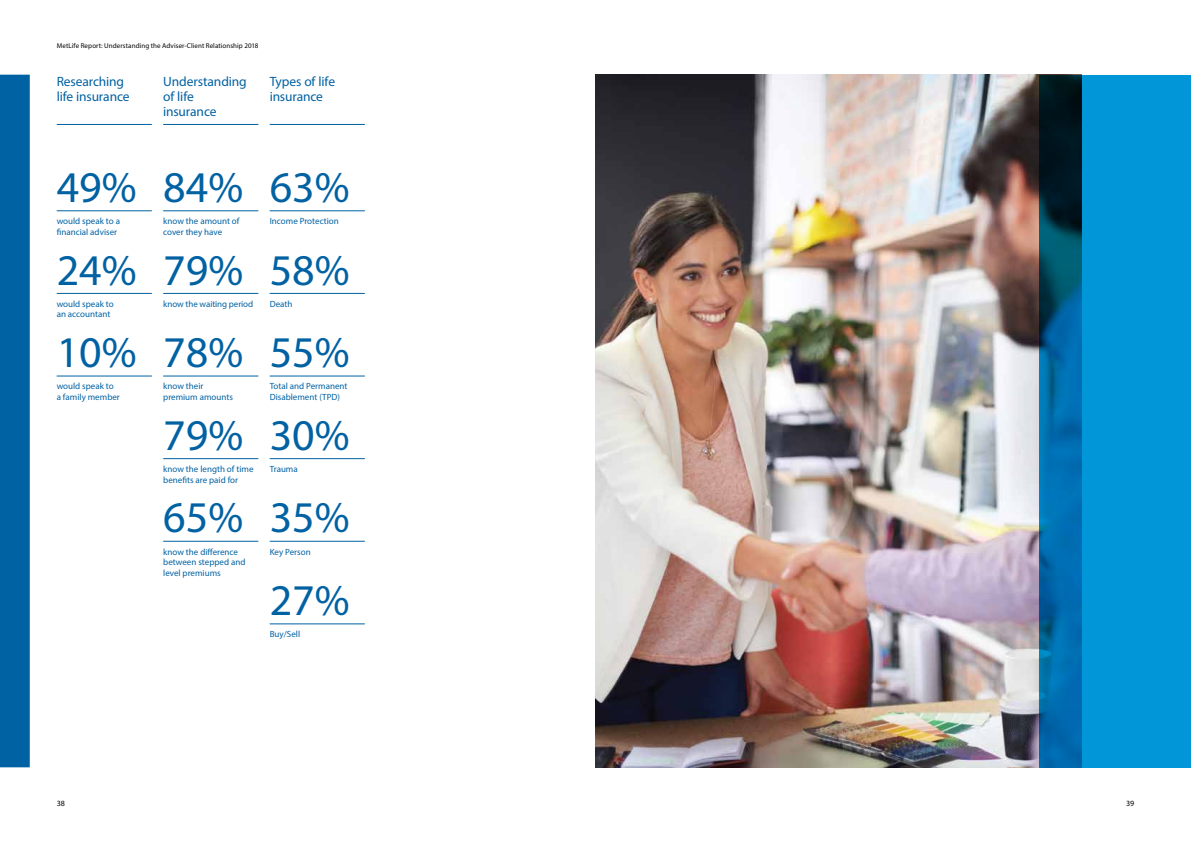
<style>
.page{position:relative;width:1191px;height:842px;background:#fff}
.page>*{position:absolute;margin:0;border:0;box-sizing:border-box;transform-origin:0 0}
.t1{font:44px "Myriad Pro";color:#0061a3}
.t2{font:13.5px/15px "Myriad Pro";letter-spacing:-.01em;color:#0061a3}
.t3{font:9px/10.8px "Myriad Pro";color:#0061a3}
.t4{font:8px "Myriad Pro";color:#000}
.t5{font:7px "Myriad Pro";letter-spacing:.015em;color:#000}
</style>
<div class="page">
<div style="left:0;top:75px;width:30px;height:692px;background:#0061a3"></div>
<img style="left:595px;top:75px;width:444px;height:692px">
<svg style="left:1039px;top:75px;width:152px;height:692px;background:#0083c0"></svg>
<hr style="left:57px;top:210px;width:95px;height:1px;background:#0061a3">
<hr style="left:57px;top:293px;width:95px;height:1px;background:#0061a3">
<hr style="left:57px;top:376px;width:95px;height:1px;background:#0061a3">
<hr style="left:270px;top:210px;width:95px;height:1px;background:#0061a3">
<hr style="left:270px;top:293px;width:95px;height:1px;background:#0061a3">
<hr style="left:270px;top:376px;width:95px;height:1px;background:#0061a3">
<hr style="left:270px;top:458px;width:95px;height:1px;background:#0061a3">
<hr style="left:270px;top:541px;width:95px;height:1px;background:#0061a3">
<hr style="left:270px;top:623px;width:95px;height:1px;background:#0061a3">
<hr style="left:163px;top:210px;width:95px;height:1px;background:#0061a3">
<hr style="left:163px;top:293px;width:95px;height:1px;background:#0061a3">
<hr style="left:163px;top:376px;width:95px;height:1px;background:#0061a3">
<hr style="left:163px;top:458px;width:95px;height:1px;background:#0061a3">
<hr style="left:163px;top:541px;width:95px;height:1px;background:#0061a3">
<hr style="left:57px;top:124px;width:95px;height:1px;background:#0061a3">
<hr style="left:163px;top:124px;width:95px;height:1px;background:#0061a3">
<hr style="left:270px;top:124px;width:95px;height:1px;background:#0061a3">
<p class="t5" style="left:57px;top:42px;width:203px">MetLife Report: Understanding the Adviser-Client Relationship 2018</p>
<h2 class="t2" style="left:57px;top:73px;width:74px">Researching life insurance</h2>
<h2 class="t2" style="left:163px;top:73px;width:85px">Understanding of life insurance</h2>
<h2 class="t2" style="left:270px;top:73px;width:67px">Types of life insurance</h2>
<h1 class="t1" style="left:57px;top:160px;width:81px">49%</h1>
<p class="t3" style="left:57px;top:215px;width:65px">would speak to a financial adviser</p>
<h1 class="t1" style="left:57px;top:243px;width:81px">24%</h1>
<p class="t3" style="left:57px;top:298px;width:59px">would speak to an accountant</p>
<h1 class="t1" style="left:57px;top:325px;width:81px">10%</h1>
<p class="t3" style="left:57px;top:381px;width:65px">would speak to a family member</p>
<h1 class="t1" style="left:163px;top:160px;width:81px">84%</h1>
<p class="t3" style="left:163px;top:215px;width:78px">know the amount of cover they have</p>
<h1 class="t1" style="left:163px;top:243px;width:81px">79%</h1>
<p class="t3" style="left:163px;top:298px;width:91px">know the waiting period</p>
<h1 class="t1" style="left:163px;top:325px;width:81px">78%</h1>
<p class="t3" style="left:163px;top:381px;width:71px">know their premium amounts</p>
<h1 class="t1" style="left:163px;top:408px;width:81px">79%</h1>
<p class="t3" style="left:163px;top:463px;width:92px">know the length of time benefits are paid for</p>
<h1 class="t1" style="left:163px;top:490px;width:81px">65%</h1>
<p class="t3" style="left:163px;top:546px;width:84px">know the difference between stepped and level premiums</p>
<h1 class="t1" style="left:270px;top:160px;width:81px">63%</h1>
<p class="t3" style="left:270px;top:215px;width:71px">Income Protection</p>
<h1 class="t1" style="left:270px;top:243px;width:81px">58%</h1>
<p class="t3" style="left:270px;top:298px;width:24px">Death</p>
<h1 class="t1" style="left:270px;top:325px;width:81px">55%</h1>
<p class="t3" style="left:270px;top:381px;width:79px">Total and Permanent<br>Disablement (TPD)</p>
<h1 class="t1" style="left:270px;top:408px;width:81px">30%</h1>
<p class="t3" style="left:270px;top:463px;width:30px">Trauma</p>
<h1 class="t1" style="left:270px;top:490px;width:81px">35%</h1>
<p class="t3" style="left:270px;top:546px;width:43px">Key Person</p>
<h1 class="t1" style="left:270px;top:573px;width:81px">27%</h1>
<p class="t3" style="left:270px;top:629px;width:32px">Buy/Sell</p>
<p class="t4" style="left:57px;top:798px;width:10px">38</p>
<p class="t4" style="left:1126px;top:798px;width:10px">39</p>
</div>
